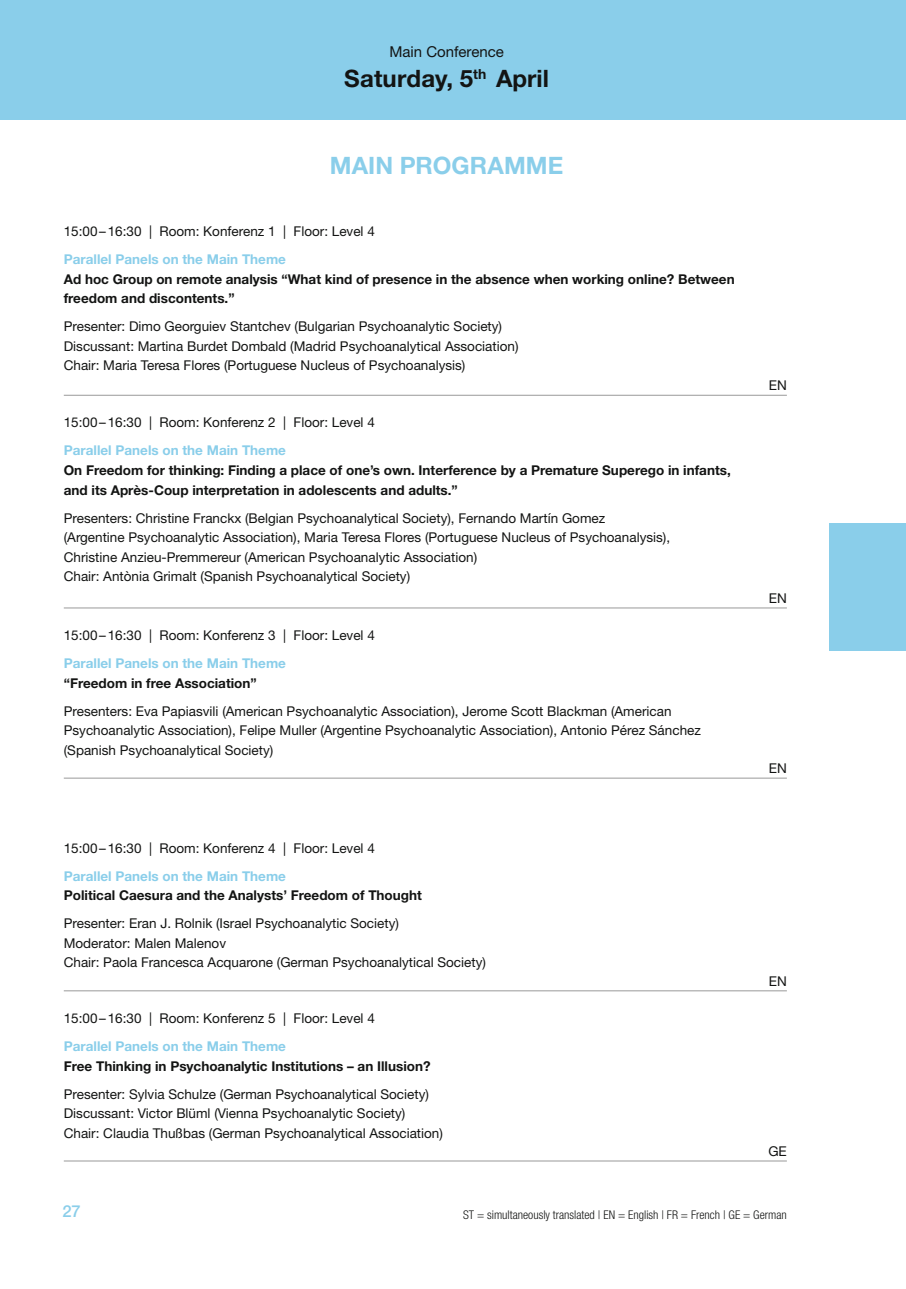
<style>
.page{position:relative;width:906px;height:1289px;background:#fff}
.page>*{position:absolute;margin:0;border:0;box-sizing:border-box;transform-origin:0 0}
.t1{font:700 24px "Helvetica Neue";letter-spacing:.005em;color:#131413}
.t2{font:700 24px "Helvetica Neue";letter-spacing:.005em;color:#8aceea}
.t3{font:500 16.5px "Helvetica Neue";color:#8aceea}
.t4{font:15px "Helvetica Neue";color:#131413}
.t5{font:13.5px/19.5px "Helvetica Neue";color:#131413}
.t6{font:700 13.5px/19.5px "Helvetica Neue";color:#131413}
.t7{font:700 13.5px "Helvetica Neue";color:#8aceea}
.t8{font:300 condensed 12px "Helvetica Neue";color:#131413}
</style>
<div class="page">
<div style="left:0;top:0;width:906px;height:119px;background:#8aceea"></div>
<div style="left:829px;top:523px;width:77px;height:128px;background:#8aceea"></div>
<hr style="left:64px;top:395px;width:723px;height:1px;background:#999">
<hr style="left:64px;top:607px;width:723px;height:1px;background:#999">
<hr style="left:64px;top:777px;width:723px;height:1px;background:#999">
<hr style="left:64px;top:990px;width:723px;height:1px;background:#999">
<hr style="left:64px;top:1160px;width:723px;height:1px;background:#999">
<p class="t4" style="left:389px;top:43px;width:116px">Main Conference</p>
<h1 class="t1" style="left:344px;top:64px;width:206px">Saturday, 5<sup>th</sup> April</h1>
<h1 class="t2" style="left:330px;top:151px;width:235px">MAIN PROGRAMME</h1>
<p class="t5" style="left:64px;top:221px;width:312px">15:00–16:30 | Room: Konferenz 1 | Floor: Level 4</p>
<p class="t7" style="left:64px;top:251px;width:224px">Parallel Panels on the Main Theme</p>
<p class="t6" style="left:64px;top:269px;width:672px">Ad hoc Group on remote analysis “What kind of presence in the absence when working online? Between freedom and discontents.”</p>
<p class="t5" style="left:64px;top:316px;width:456px">Presenter: Dimo Georguiev Stantchev (Bulgarian Psychoanalytic Society)<br>Discussant: Martina Burdet Dombald (Madrid Psychoanalytical Association)<br>Chair: Maria Teresa Flores (Portuguese Nucleus of Psychoanalysis)</p>
<p class="t5" style="left:64px;top:413px;width:312px">15:00–16:30 | Room: Konferenz 2 | Floor: Level 4</p>
<p class="t7" style="left:64px;top:442px;width:224px">Parallel Panels on the Main Theme</p>
<p class="t6" style="left:64px;top:460px;width:668px">On Freedom for thinking: Finding a place of one’s own. Interference by a Premature Superego in infants, and its Après-Coup interpretation in adolescents and adults.”</p>
<p class="t5" style="left:64px;top:508px;width:608px">Presenters: Christine Franckx (Belgian Psychoanalytical Society), Fernando Martín Gomez<br>(Argentine Psychoanalytic Association), Maria Teresa Flores (Portuguese Nucleus of Psychoanalysis), Christine Anzieu-Premmereur (American Psychoanalytic Association)<br>Chair: Antònia Grimalt (Spanish Psychoanalytical Society)</p>
<p class="t5" style="left:64px;top:625px;width:312px">15:00–16:30 | Room: Konferenz 3 | Floor: Level 4</p>
<p class="t7" style="left:64px;top:655px;width:224px">Parallel Panels on the Main Theme</p>
<p class="t6" style="left:64px;top:672px;width:194px">“Freedom in free Association”</p>
<p class="t5" style="left:64px;top:701px;width:638px">Presenters: Eva Papiasvili (American Psychoanalytic Association), Jerome Scott Blackman (American<br>Psychoanalytic Association), Felipe Muller (Argentine Psychoanalytic Association), Antonio Pérez Sánchez (Spanish Psychoanalytical Society)</p>
<p class="t5" style="left:64px;top:838px;width:312px">15:00–16:30 | Room: Konferenz 4 | Floor: Level 4</p>
<p class="t7" style="left:64px;top:867px;width:224px">Parallel Panels on the Main Theme</p>
<p class="t6" style="left:64px;top:885px;width:359px">Political Caesura and the Analysts’ Freedom of Thought</p>
<p class="t5" style="left:64px;top:913px;width:424px">Presenter: Eran J. Rolnik (Israel Psychoanalytic Society)<br>Moderator: Malen Malenov<br>Chair: Paola Francesca Acquarone (German Psychoanalytical Society)</p>
<p class="t5" style="left:64px;top:1008px;width:312px">15:00–16:30 | Room: Konferenz 5 | Floor: Level 4</p>
<p class="t7" style="left:64px;top:1037px;width:224px">Parallel Panels on the Main Theme</p>
<p class="t6" style="left:64px;top:1055px;width:368px">Free Thinking in Psychoanalytic Institutions – an Illusion?</p>
<p class="t5" style="left:64px;top:1083px;width:381px">Presenter: Sylvia Schulze (German Psychoanalytical Society)<br>Discussant: Victor Blüml (Vienna Psychoanalytic Society)<br>Chair: Claudia Thußbas (German Psychoanalytical Association)</p>
<p class="t5" style="left:769px;top:375px;width:19px">EN</p>
<p class="t5" style="left:769px;top:588px;width:19px">EN</p>
<p class="t5" style="left:769px;top:758px;width:19px">EN</p>
<p class="t5" style="left:769px;top:970px;width:19px">EN</p>
<p class="t5" style="left:768px;top:1141px;width:20px">GE</p>
<p class="t3" style="left:62px;top:1200px;width:20px">27</p>
<p class="t8" style="left:463px;top:1208px;width:325px">ST = simultaneously translated | EN = English | FR = French | GE = German</p>
</div>
